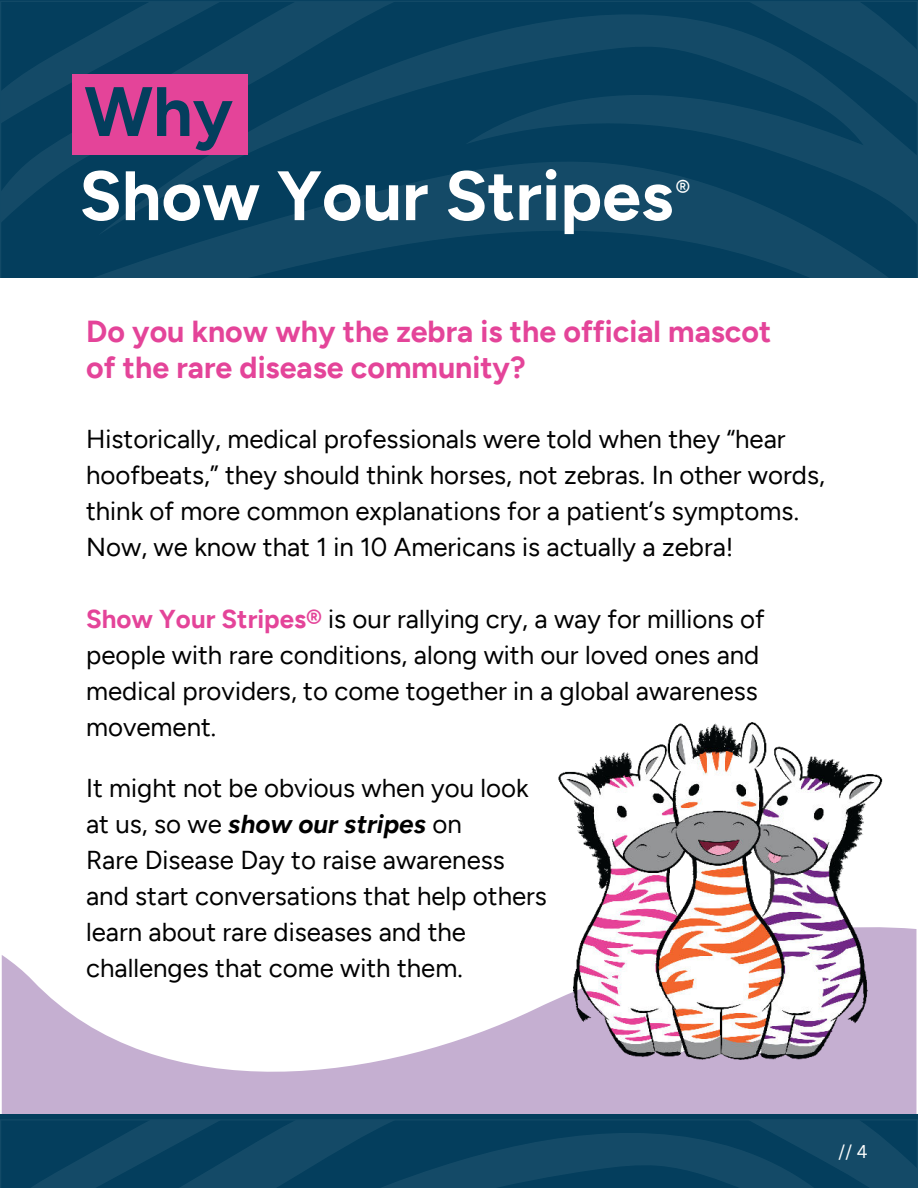
<style>
.page{position:relative;width:918px;height:1188px;background:#fff}
.page>*{position:absolute;margin:0;border:0;box-sizing:border-box;transform-origin:0 0}
.t1{font:700 69.75px "Figtree";color:#fff}
.t2{font:700 69.75px "Figtree";color:#043e5d}
.t3{font:700 30.3px/36px "Figtree";color:#e44499}
.t4{font:25.8px/36px "Figtree";color:#000}
.t5{font:24px "Figtree";color:#fff}
.t6{font:18px "Canva Sans";color:#fff}
.s1{font-weight:700;color:#e44499}
.s2{font-weight:700;font-style:italic}
</style>
<div class="page">
<svg style="left:2px;top:927px;width:914px;height:187px"></svg>
<img style="left:553px;top:722px;width:331px;height:343px">
<div style="left:0;top:1114px;width:918px;height:74px;background:#043e5d"></div>
<svg style="left:98px;top:1119px;width:819px;height:69px;fill:#124966"></svg>
<svg style="left:31px;top:1120px;width:365px;height:68px"></svg>
<svg style="left:98px;top:0;width:819px;height:161px;background:#0a4361"></svg>
<svg style="left:1px;top:1px;width:395px;height:160px;background:#0a4261"></svg>
<svg style="left:1px;top:1px;width:220px;height:123px;background:#0a4260"></svg>
<svg style="left:1px;top:161px;width:916px;height:117px;background:#0a4361"></svg>
<div style="left:73px;top:74px;width:175px;height:81px;background:#e44499"></div>
<h1 class="t2" style="left:84px;top:70px;width:150px">Why</h1>
<h1 class="t1" style="left:79px;top:154px;width:595px">Show Your Stripes</h1>
<p class="t5" style="left:675px;top:175px;width:16px">®</p>
<p class="t3" style="left:86px;top:312px;width:687px">Do you know why the zebra is the official mascot of the rare disease community?</p>
<p class="t4" style="left:86px;top:421px;width:740px">Historically, medical professionals were told when they “hear hoofbeats,” they should think horses, not zebras. In other words, think of more common explanations for a patient’s symptoms.<br>Now, we know that 1 in 10 Americans is actually a zebra!</p>
<p class="t4" style="left:86px;top:601px;width:680px"><span class="s1">Show Your Stripes®</span> is our rallying cry, a way for millions of people with rare conditions, along with our loved ones and medical providers, to come together in a global awareness movement.</p>
<p class="t4" style="left:86px;top:770px;width:462px">It might not be obvious when you look at us, so we <span class="s2">show our stripes</span> on<br>Rare Disease Day to raise awareness and start conversations that help others learn about rare diseases and the challenges that come with them.</p>
<p class="t6" style="left:839px;top:1141px;width:31px">// 4</p>
</div>
